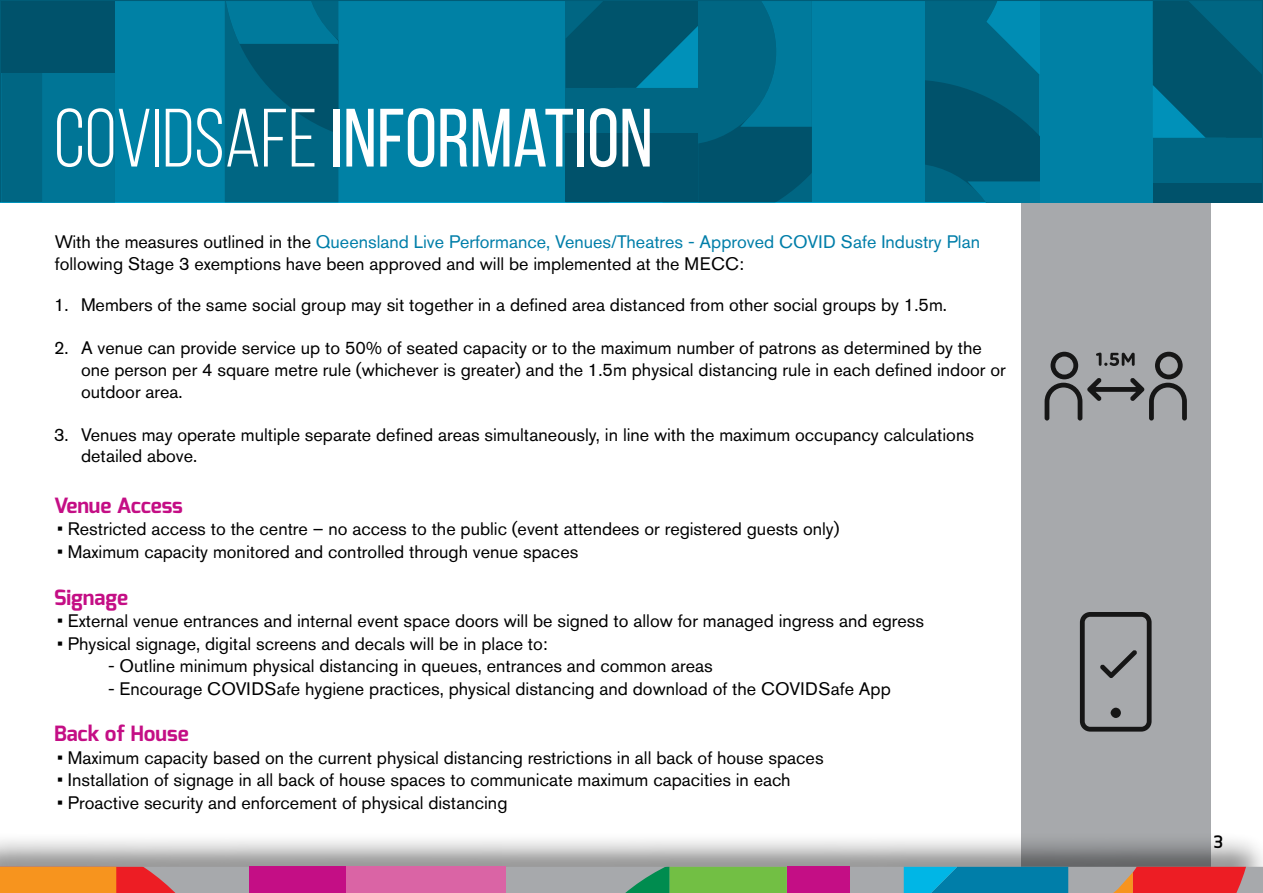
<style>
.page{position:relative;width:1263px;height:893px;background:#fff}
.page>*{position:absolute;margin:0;border:0;box-sizing:border-box;transform-origin:0 0}
.t1{font:82.5px "Bebas Neue";color:#fff}
.t2{font:700 21px "Exo";color:#c40e85}
.t3{font:18px/21.6px "Akzidenz Grotesk BQ";color:#000}
.t4{font:700 18px "Sansation";color:#000}
.s1{font-style:inherit}
.s2{color:#007ea9}
</style>
<div class="page">
<div style="left:1021px;top:193px;width:189px;height:683px;background:#a7a9ac"></div>
<svg style="left:1px;top:1px;width:1262px;height:201px;background:#006f8f"></svg>
<div style="left:0;top:831px;width:1263px;height:62px;background:#000;opacity:.5"></div>
<div style="left:0;top:867px;width:1263px;height:26px;background:#a7a9ac"></div>
<div style="left:346px;top:867px;width:160px;height:26px;background:#da64a5"></div>
<svg style="left:625px;top:867px;width:162px;height:26px;background:#65b451"></svg>
<svg style="left:904px;top:867px;width:342px;height:26px"></svg>
<svg style="left:0;top:867px;width:176px;height:26px;background:#ed772b"></svg>
<div style="left:249px;top:867px;width:97px;height:26px;background:#c40e85"></div>
<div style="left:787px;top:867px;width:62px;height:26px;background:#c40e85"></div>
<svg style="left:1044px;top:352px;width:143px;height:69px"></svg>
<svg style="left:1080px;top:612px;width:71px;height:120px"></svg>
<h1 class="t1" style="left:54px;top:93px;width:600px"><span class="s1">COVIDSAFE</span> INFORMATION</h1>
<p class="t3" style="left:55px;top:231px;width:927px">With the measures outlined in the <span class="s2">Queensland Live Performance, Venues/Theatres - Approved COVID Safe Industry Plan </span>following Stage 3 exemptions have been approved and will be implemented at the MECC:</p>
<p class="t3" style="left:54px;top:294px;width:894px">1. Members of the same social group may sit together in a defined area distanced from other social groups by 1.5m.</p>
<p class="t3" style="left:81px;top:337px;width:926px;text-indent:-27px">2. A venue can provide service up to 50% of seated capacity or to the maximum number of patrons as determined by the one person per 4 square metre rule (whichever is greater) and the 1.5m physical distancing rule in each defined indoor or outdoor area.</p>
<p class="t3" style="left:81px;top:424px;width:894px;text-indent:-27px">3. Venues may operate multiple separate defined areas simultaneously, in line with the maximum occupancy calculations detailed above.</p>
<p class="t2" style="left:54px;top:492px;width:130px">Venue Access</p>
<p class="t3" style="left:57px;top:518px;width:784px">• Restricted access to the centre – no access to the public (event attendees or registered guests only)</p>
<p class="t3" style="left:57px;top:541px;width:523px">• Maximum capacity monitored and controlled through venue spaces</p>
<p class="t2" style="left:54px;top:584px;width:76px">Signage</p>
<p class="t3" style="left:57px;top:610px;width:869px">• External venue entrances and internal event space doors will be signed to allow for managed ingress and egress</p>
<p class="t3" style="left:57px;top:632px;width:492px">• Physical signage, digital screens and decals will be in place to:</p>
<p class="t3" style="left:108px;top:655px;width:606px">- Outline minimum physical distancing in queues, entrances and common areas</p>
<p class="t3" style="left:108px;top:677px;width:784px">- Encourage COVIDSafe hygiene practices, physical distancing and download of the COVIDSafe App</p>
<p class="t2" style="left:54px;top:720px;width:136px">Back of House</p>
<p class="t3" style="left:57px;top:747px;width:768px">• Maximum capacity based on the current physical distancing restrictions in all back of house spaces</p>
<p class="t3" style="left:57px;top:769px;width:735px">• Installation of signage in all back of house spaces to communicate maximum capacities in each</p>
<p class="t3" style="left:57px;top:792px;width:452px">• Proactive security and enforcement of physical distancing</p>
<p class="t4" style="left:1213px;top:830px;width:11px">3</p>
</div>
